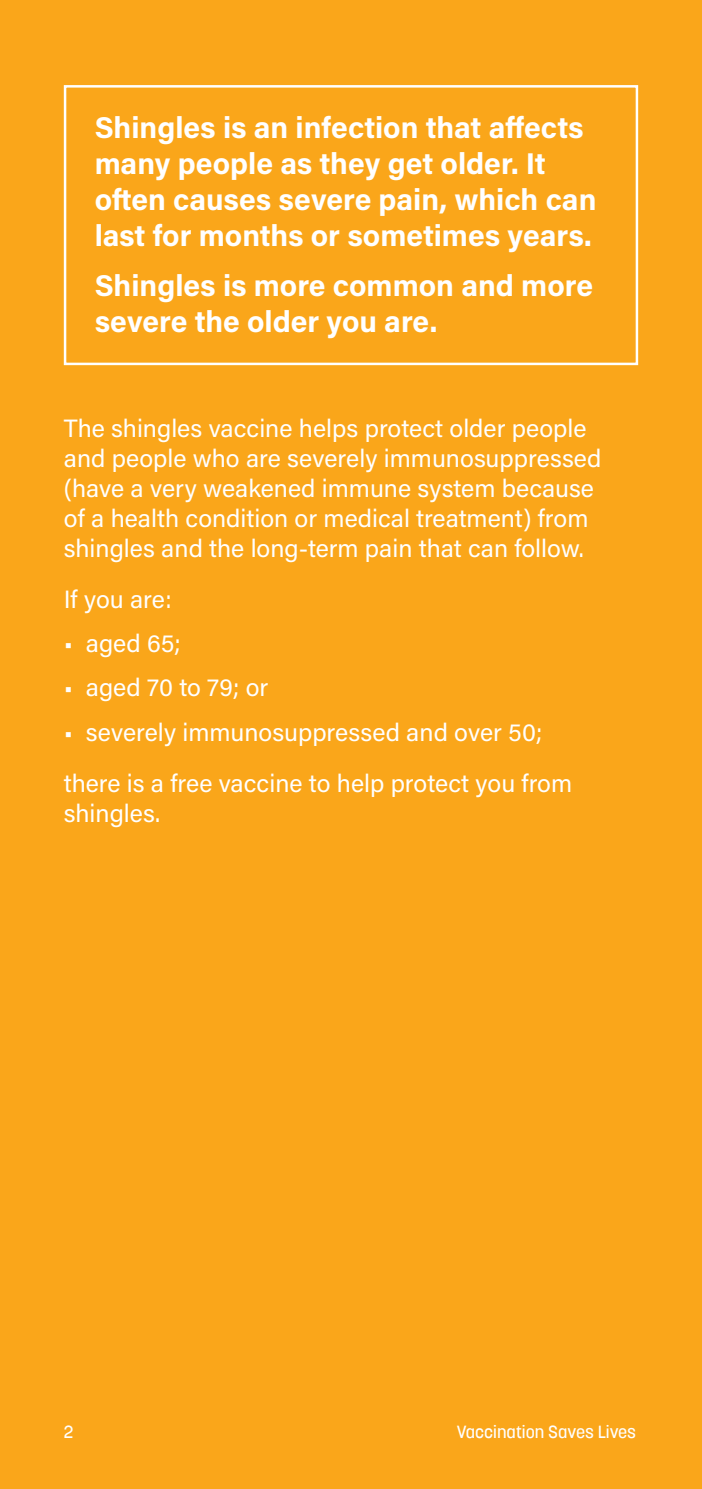
<style>
.page{position:relative;width:702px;height:1489px;background:#fff}
.page>*{position:absolute;margin:0;border:0;box-sizing:border-box;transform-origin:0 0}
.t1{font:700 30px/36px "Acumin Pro";color:#fff}
.t2{font:25px/30px "Acumin Pro";color:#fff}
.t3{font:500 17.5px "Korolev W01";color:#fff}
</style>
<div class="page">
<div style="left:0;top:0;width:702px;height:1488px;background:#faa61a"></div>
<div style="left:64px;top:85px;width:574px;height:280px;border:2px solid #fff"></div>
<p class="t1" style="left:95px;top:108px;width:503px">Shingles is an infection that affects many people as they get older. It often causes severe pain, which can last for months or sometimes years.</p>
<p class="t1" style="left:95px;top:266px;width:500px">Shingles is more common and more severe the older you are.</p>
<p class="t2" style="left:64px;top:412px;width:539px">The shingles vaccine helps protect older people and people who are severely immunosuppressed (have a very weakened immune system because of a health condition or medical treatment) from shingles and the long-term pain that can follow.</p>
<p class="t2" style="left:64px;top:583px;width:109px">If you are:</p>
<p class="t2" style="left:64px;top:627px;width:118px">• aged 65;</p>
<p class="t2" style="left:64px;top:671px;width:206px">• aged 70 to 79; or</p>
<p class="t2" style="left:64px;top:705px;width:510px;line-height:51.2px">• severely immunosuppressed and over 50; there is a free vaccine to help protect you from</p>
<p class="t2" style="left:64px;top:797px;width:98px">shingles.</p>
<p class="t3" style="left:64px;top:1421px;width:11px">2</p>
<p class="t3" style="left:457px;top:1421px;width:181px">Vaccination Saves Lives</p>
</div>
